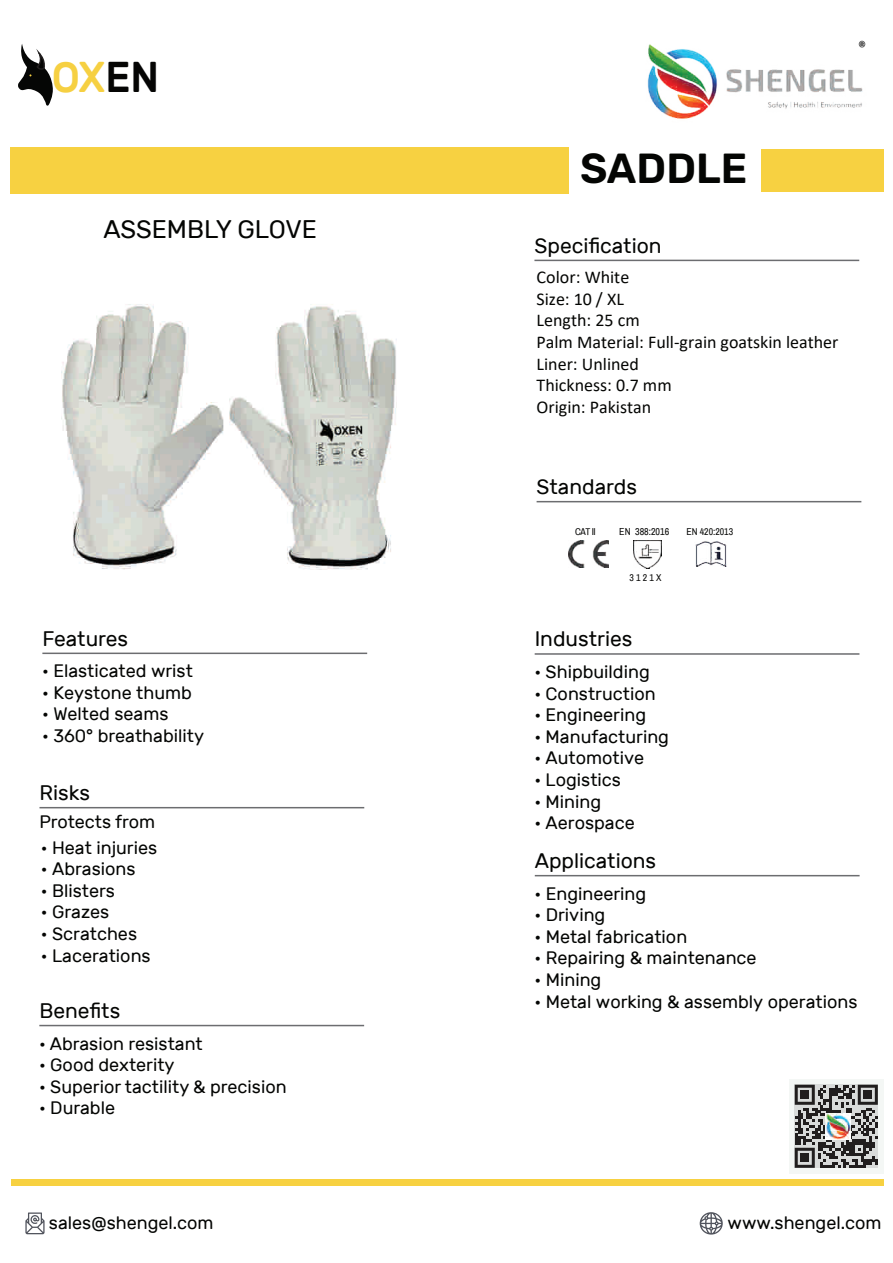
<style>
.page{position:relative;width:893px;height:1263px;background:#fff}
.page>*{position:absolute;margin:0;border:0;box-sizing:border-box;transform-origin:0 0}
.t1{font:500 42.9px "Rubik";color:#f6d042;scale:.94 1}
.t2{font:600 42px "Rubik";color:#040503}
.t3{font:25.35px "Rubik";color:#040503}
.t4{font:21px "Rubik";color:#040503}
.t5{font:18px "Rubik";color:#040503}
.t6{font:18px/21.6px "Calibri";color:#040503}
.t7{font:9.9px "Archivo Narrow";color:#050504}
.t8{font:9.75px "Archivo Narrow";color:#050504}
.t9{font:9.75px "Archivo Narrow";color:#040503}
.s1{color:#050504}
</style>
<div class="page">
<div style="left:11px;top:148px;width:558px;height:46px;background:#f7d141"></div>
<div style="left:11px;top:1179px;width:872px;height:7px;background:#f7d141"></div>
<div style="left:761px;top:150px;width:122px;height:42px;background:#f7d141"></div>
<hr style="left:42px;top:652px;width:325px;height:2px;background:#6c6d70">
<hr style="left:39px;top:807px;width:325px;height:1px;background:#6c6d70">
<hr style="left:39px;top:1025px;width:325px;height:1px;background:#6c6d70">
<hr style="left:535px;top:653px;width:324px;height:2px;background:#6c6d70">
<hr style="left:535px;top:875px;width:325px;height:1px;background:#6c6d70">
<hr style="left:534px;top:260px;width:325px;height:1px;background:#6c6d70">
<hr style="left:537px;top:501px;width:324px;height:1px;background:#6c6d70">
<img style="left:634px;top:540px;width:28px;height:29px">
<img style="left:568px;top:540px;width:40px;height:27px">
<img style="left:647px;top:40px;width:219px;height:79px">
<svg style="left:859px;top:41px;width:6px;height:6px"></svg>
<svg style="left:18px;top:44px;width:35px;height:62px"></svg>
<div style="left:789px;top:1079px;width:95px;height:94px;background:#f4f7f5"></div>
<svg style="left:795px;top:1085px;width:83px;height:83px;background:#797878"></svg>
<img style="left:825px;top:1113px;width:25px;height:26px">
<svg style="left:700px;top:1212px;width:23px;height:22px"></svg>
<svg style="left:25px;top:1212px;width:20px;height:22px"></svg>
<img style="left:61px;top:304px;width:336px;height:266px">
<img style="left:695px;top:541px;width:32px;height:25px">
<h1 class="t1" style="left:52px;top:53px;width:116px">OX<span class="s1">EN</span></h1>
<h3 class="t3" style="left:103px;top:215px;width:215px">ASSEMBLY GLOVE</h3>
<p class="t4" style="left:42px;top:627px;width:87px">Features</p>
<p class="t5" style="left:42px;top:661px;width:152px">• Elasticated wrist</p>
<p class="t5" style="left:42px;top:683px;width:151px">• Keystone thumb</p>
<p class="t5" style="left:42px;top:704px;width:128px">• Welted seams</p>
<p class="t5" style="left:42px;top:726px;width:163px">• 360° breathability</p>
<p class="t4" style="left:39px;top:781px;width:52px">Risks</p>
<p class="t5" style="left:39px;top:812px;width:117px">Protects from</p>
<p class="t5" style="left:41px;top:837px;width:118px">• Heat injuries</p>
<p class="t5" style="left:41px;top:859px;width:96px">• Abrasions</p>
<p class="t5" style="left:41px;top:881px;width:76px">• Blisters</p>
<p class="t5" style="left:41px;top:902px;width:70px">• Grazes</p>
<p class="t5" style="left:41px;top:924px;width:98px">• Scratches</p>
<p class="t5" style="left:41px;top:945px;width:111px">• Lacerations</p>
<p class="t4" style="left:39px;top:999px;width:82px">Benefits</p>
<p class="t5" style="left:39px;top:1033px;width:165px">• Abrasion resistant</p>
<p class="t5" style="left:39px;top:1055px;width:137px">• Good dexterity</p>
<p class="t5" style="left:39px;top:1076px;width:249px">• Superior tactility &amp; precision</p>
<p class="t5" style="left:39px;top:1098px;width:77px">• Durable</p>
<h2 class="t2" style="left:580px;top:145px;width:169px">SADDLE</h2>
<p class="t4" style="left:534px;top:234px;width:129px">Specification</p>
<p class="t6" style="left:537px;top:266px;width:303px">Color: White<br>Size: 10 / XL<br>Length: 25 cm<br>Palm Material: Full-grain goatskin leather<br>Liner: Unlined<br>Thickness: 0.7 mm<br>Origin: Pakistan</p>
<p class="t4" style="left:537px;top:475px;width:102px">Standards</p>
<p class="t8" style="left:575px;top:525px;width:22px">CAT II</p>
<p class="t7" style="left:619px;top:525px;width:52px">EN 388:2016</p>
<p class="t8" style="left:629px;top:571px;width:34px">3 1 2 1 X</p>
<p class="t9" style="left:686px;top:525px;width:48px">EN 420:2013</p>
<p class="t4" style="left:535px;top:627px;width:99px">Industries</p>
<p class="t5" style="left:534px;top:662px;width:117px">• Shipbuilding</p>
<p class="t5" style="left:534px;top:683px;width:123px">• Construction</p>
<p class="t5" style="left:534px;top:705px;width:113px">• Engineering</p>
<p class="t5" style="left:534px;top:726px;width:136px">• Manufacturing</p>
<p class="t5" style="left:534px;top:748px;width:111px">• Automotive</p>
<p class="t5" style="left:534px;top:770px;width:88px">• Logistics</p>
<p class="t5" style="left:534px;top:791px;width:68px">• Mining</p>
<p class="t5" style="left:534px;top:813px;width:102px">• Aerospace</p>
<p class="t4" style="left:535px;top:849px;width:123px">Applications</p>
<p class="t5" style="left:534px;top:883px;width:113px">• Engineering</p>
<p class="t5" style="left:534px;top:905px;width:72px">• Driving</p>
<p class="t5" style="left:534px;top:927px;width:154px">• Metal fabrication</p>
<p class="t5" style="left:534px;top:948px;width:224px">• Repairing &amp; maintenance</p>
<p class="t5" style="left:534px;top:970px;width:68px">• Mining</p>
<p class="t5" style="left:534px;top:991px;width:324px">• Metal working &amp; assembly operations</p>
<p class="t5" style="left:49px;top:1212px;width:166px">sales@shengel.com</p>
<p class="t5" style="left:727px;top:1212px;width:155px">www.shengel.com</p>
</div>
